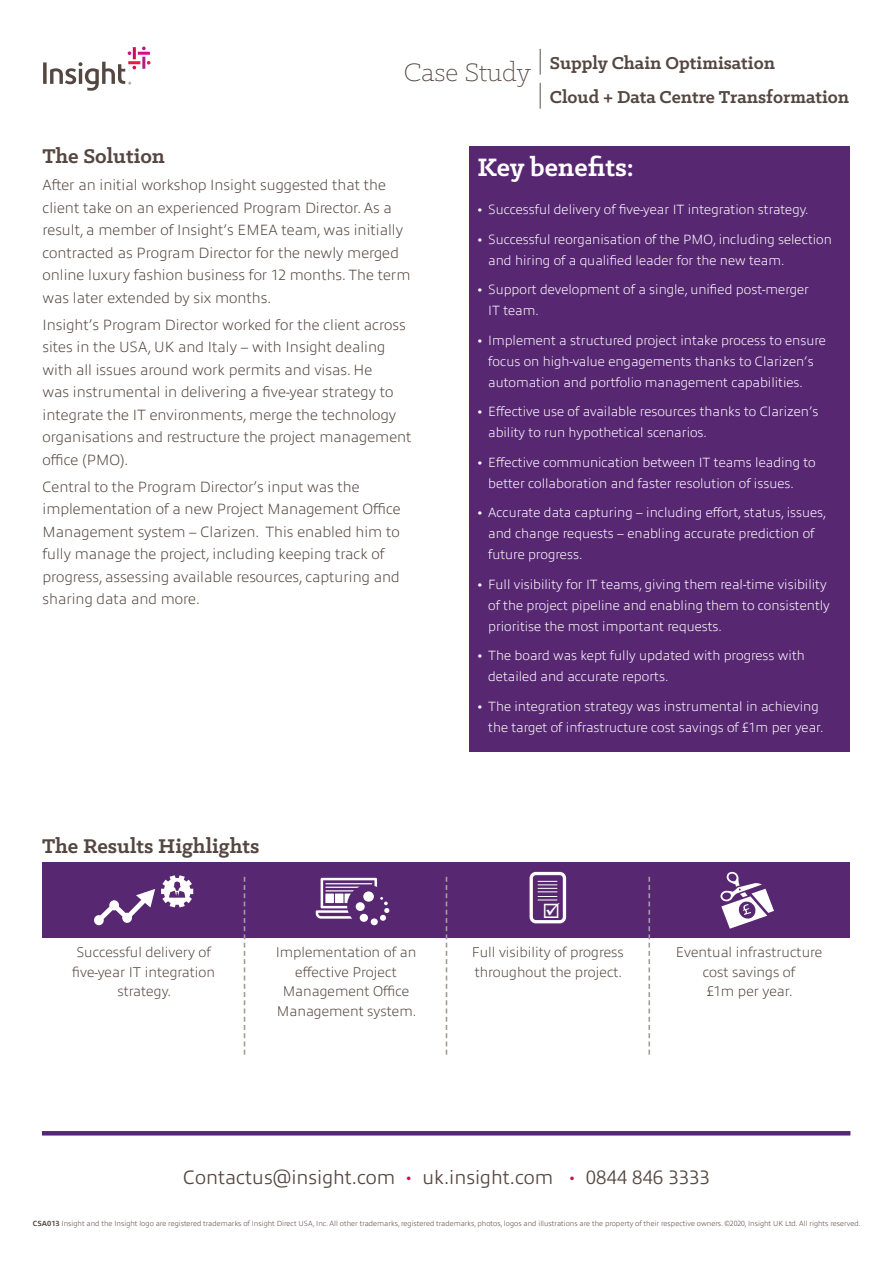
<style>
.page{position:relative;width:893px;height:1263px;background:#fff}
.page>*{position:absolute;margin:0;border:0;box-sizing:border-box;transform-origin:0 0}
.intro_copy{font:700 28.5px "Klinic Slab";color:#fff}
.sub_headers{font:700 22.5px "Klinic Slab";color:#544640}
.t1{font:700 19.5px/34.5px "Klinic Slab";color:#544640}
.sign_off_numbers{font:300 19.5px "Allumi Pro";color:#544640}
.Body_Copy{font:200 15px/22.5px "Allumi Pro";color:#544640}
.results_copy{font:200 14.25px/19.5px "Allumi Pro";color:#544640;text-align:center}
.t2{font:200 13.5px/21px "Allumi Pro";color:#fff}
.t3{font:200 7.5px "Allumi Pro";color:#544640}
.s1{font-weight:300;font-size:28.5px}
.s2{font-family:"Klinic Slab";font-weight:700}
.s3{font-family:"Klinic Slab";color:#d20c54}
.s4{font-weight:700}
</style>
<div class="page">
<div style="left:42px;top:862px;width:808px;height:76px;background:#582772"></div>
<div style="left:530px;top:872px;width:36px;height:51px;border:3px solid #fff;border-radius:5px"></div>
<div style="left:371px;top:918px;width:7px;height:7px;background:#fff;border-radius:50%"></div>
<svg style="left:316px;top:878px;width:73px;height:43px"></svg>
<svg style="left:161px;top:875px;width:32px;height:32px"></svg>
<svg style="left:94px;top:889px;width:61px;height:36px"></svg>
<svg style="left:43px;top:47px;width:108px;height:44px"></svg>
<svg style="left:244px;top:877px;width:1px;height:177px"></svg>
<svg style="left:446px;top:877px;width:1px;height:177px"></svg>
<svg style="left:648px;top:877px;width:2px;height:177px"></svg>
<svg style="left:720px;top:871px;width:54px;height:58px"></svg>
<div style="left:469px;top:146px;width:381px;height:606px;background:#582772"></div>
<hr style="left:42px;top:1131px;width:808px;height:4px;background:#582772">
<svg style="left:538px;top:881px;width:20px;height:20px"></svg>
<p class="t1" style="left:537px;top:45px;width:313px;text-indent:-134px"><span class="s1">Case Study |</span> Supply Chain Optimisation<br><span class="s1">|</span> Cloud + Data Centre Transformation</p>
<p class="sub_headers" style="left:43px;top:142px;width:124px">The Solution</p>
<p class="Body_Copy" style="left:43px;top:173px;width:369px">After an initial workshop Insight suggested that the client take on an experienced Program Director. As a result, a member of Insight’s EMEA team, was initially contracted as Program Director for the newly merged online luxury fashion business for 12 months. The term was later extended by six months.</p>
<p class="Body_Copy" style="left:43px;top:312px;width:371px">Insight’s Program Director worked for the client across sites in the USA, UK and Italy – with Insight dealing with all issues around work permits and visas. He<br>was instrumental in delivering a five-year strategy to integrate the IT environments, merge the technology organisations and restructure the project management office (PMO).</p>
<p class="Body_Copy" style="left:43px;top:474px;width:360px">Central to the Program Director’s input was the implementation of a new Project Management Office Management system – Clarizen. This enabled him to fully manage the project, including keeping track of progress, assessing available resources, capturing and sharing data and more.</p>
<p class="sub_headers" style="left:42px;top:831px;width:219px">The Results Highlights</p>
<p class="intro_copy" style="left:478px;top:148px;width:158px">Key benefits:</p>
<p class="t2" style="left:478px;top:198px;width:333px"><span class="s2">•</span> Successful delivery of five-year IT integration strategy.</p>
<p class="t2" style="left:488px;top:228px;width:345px;text-indent:-11px"><span class="s2">•</span> Successful reorganisation of the PMO, including selection and hiring of a qualified leader for the new team.</p>
<p class="t2" style="left:488px;top:278px;width:322px;text-indent:-11px"><span class="s2">•</span> Support development of a single, unified post-merger<br>IT team.</p>
<p class="t2" style="left:488px;top:329px;width:339px;text-indent:-11px"><span class="s2">•</span> Implement a structured project intake process to ensure focus on high-value engagements thanks to Clarizen’s automation and portfolio management capabilities.</p>
<p class="t2" style="left:488px;top:400px;width:332px;text-indent:-11px"><span class="s2">•</span> Effective use of available resources thanks to Clarizen’s ability to run hypothetical scenarios.</p>
<p class="t2" style="left:488px;top:451px;width:329px;text-indent:-11px"><span class="s2">•</span> Effective communication between IT teams leading to better collaboration and faster resolution of issues.</p>
<p class="t2" style="left:488px;top:501px;width:340px;text-indent:-11px"><span class="s2">•</span> Accurate data capturing – including effort, status, issues, and change requests – enabling accurate prediction of future progress.</p>
<p class="t2" style="left:488px;top:573px;width:343px;text-indent:-11px"><span class="s2">•</span> Full visibility for IT teams, giving them real-time visibility of the project pipeline and enabling them to consistently prioritise the most important requests.</p>
<p class="t2" style="left:488px;top:644px;width:318px;text-indent:-11px"><span class="s2">•</span> The board was kept fully updated with progress with detailed and accurate reports.</p>
<p class="t2" style="left:488px;top:695px;width:337px;text-indent:-11px"><span class="s2">•</span> The integration strategy was instrumental in achieving the target of infrastructure cost savings of £1m per year.</p>
<p class="results_copy" style="left:72px;top:941px;width:144px">Successful delivery of five-year IT integration strategy.</p>
<p class="results_copy" style="left:276px;top:941px;width:142px">Implementation of an effective Project<br>Management Office<br>Management system.</p>
<p class="results_copy" style="left:472px;top:941px;width:153px;text-align:left">Full visibility of progress throughout the project.</p>
<p class="results_copy" style="left:676px;top:941px;width:148px">Eventual infrastructure cost savings of<br>£1m per year.</p>
<p class="sign_off_numbers" style="left:183px;top:1163px;width:528px">Contactus@insight.com <span class="s3">•</span> uk.insight.com <span class="s3">•</span> 0844 846 3333</p>
<p class="t3" style="left:33px;top:1218px;width:829px"><span class="s4">CSA013</span> Insight and the Insight logo are registered trademarks of Insight Direct USA, Inc. All other trademarks, registered trademarks, photos, logos and illustrations are the property of their respective owners. ©2020, Insight UK Ltd. All rights reserved.</p>
</div>
